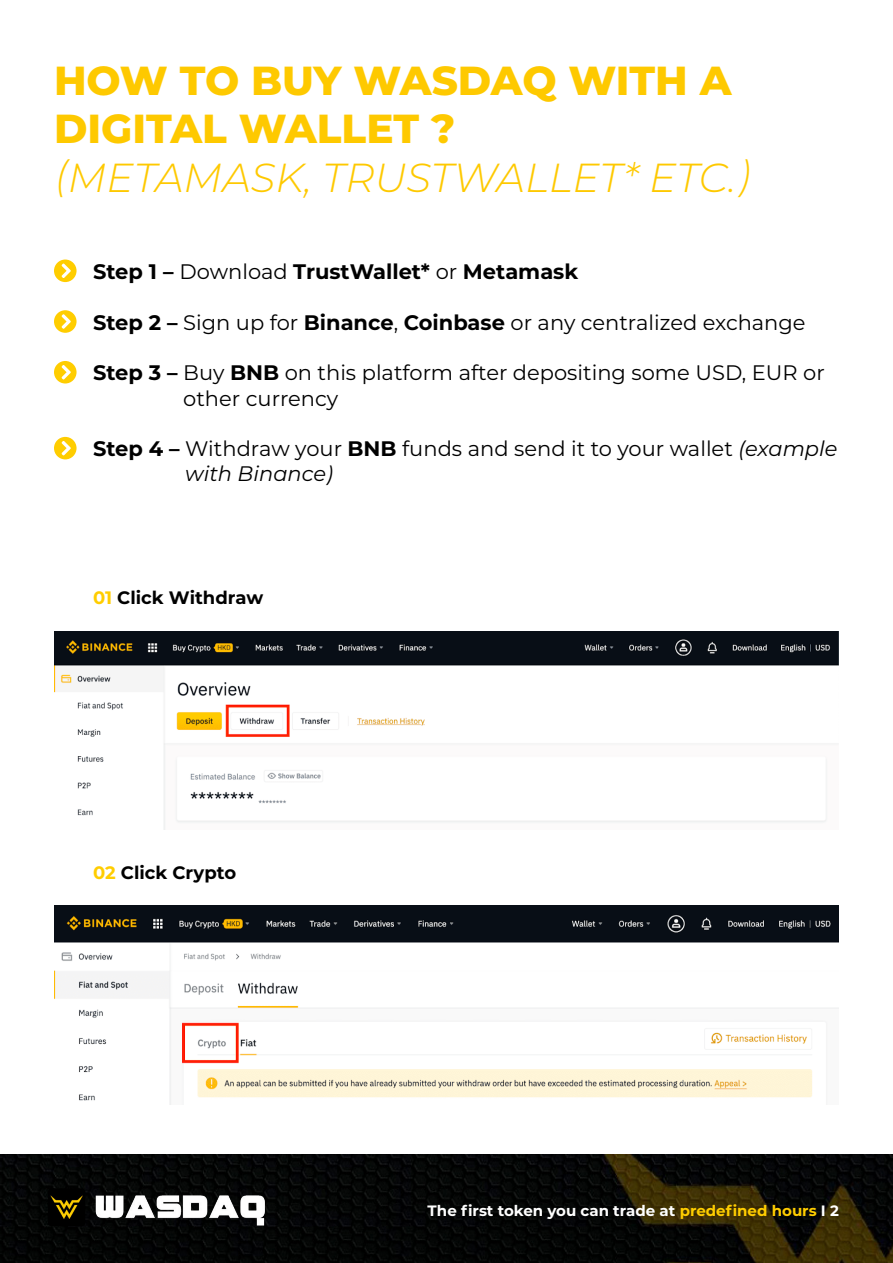
<style>
.page{position:relative;width:893px;height:1263px;background:#fff}
.page>*{position:absolute;margin:0;border:0;box-sizing:border-box;transform-origin:0 0}
.t1{font:800 40.5px/48.6px "Montserrat";color:#fec900}
.t2{font:italic 300 40.5px "Montserrat";color:#fec900}
.t3{font:21px/25.2px "Montserrat";color:#000}
.t4{font:700 21px "Montserrat";color:#000}
.t5{font:700 18px "Montserrat";color:#000}
.t6{font:700 15px "Montserrat";color:#fff}
.s1{font-weight:400}
.s2{font-weight:700}
.s3{font-style:italic}
.s4{color:#ffcd00}
</style>
<div class="page">
<img style="left:0;top:1154px;width:893px;height:109px">
<img style="left:29px;top:1177px;width:252px;height:64px">
<svg style="left:54px;top:260px;width:23px;height:22px"></svg>
<svg style="left:54px;top:310px;width:23px;height:23px"></svg>
<svg style="left:54px;top:361px;width:23px;height:22px"></svg>
<svg style="left:54px;top:437px;width:23px;height:22px"></svg>
<img style="left:54px;top:631px;width:785px;height:199px">
<img style="left:54px;top:906px;width:785px;height:198px">
<h1 class="t1" style="left:54px;top:54px;width:679px">HOW TO BUY WASDAQ WITH A<br>DIGITAL WALLET ?</h1>
<h1 class="t2" style="left:54px;top:150px;width:698px">(METAMASK, TRUSTWALLET* ETC.)</h1>
<p class="t4" style="left:93px;top:256px;width:487px">Step 1 – <span class="s1">Download</span> TrustWallet* <span class="s1">or</span> Metamask</p>
<p class="t3" style="left:93px;top:309px;width:714px"><span class="s2">Step 2 –</span> Sign up for <span class="s2">Binance</span>, <span class="s2">Coinbase</span> or any centralized exchange</p>
<p class="t3" style="left:183px;top:359px;width:643px;text-indent:-90px"><span class="s2">Step 3 –</span> Buy <span class="s2">BNB</span> on this platform after depositing some USD, EUR or other currency</p>
<p class="t3" style="left:185px;top:435px;width:654px;text-indent:-92px"><span class="s2">Step 4 –</span> Withdraw your <span class="s2">BNB</span> funds and send it to your wallet <span class="s3">(example with Binance)</span></p>
<p class="t5" style="left:93px;top:585px;width:172px"><span class="s4">01</span> Click Withdraw</p>
<p class="t5" style="left:93px;top:859px;width:145px"><span class="s4">02</span> Click Crypto</p>
<p class="t6" style="left:428px;top:1200px;width:413px">The first token you can trade at <span class="s4">predefined hours</span> I 2</p>
</div>
